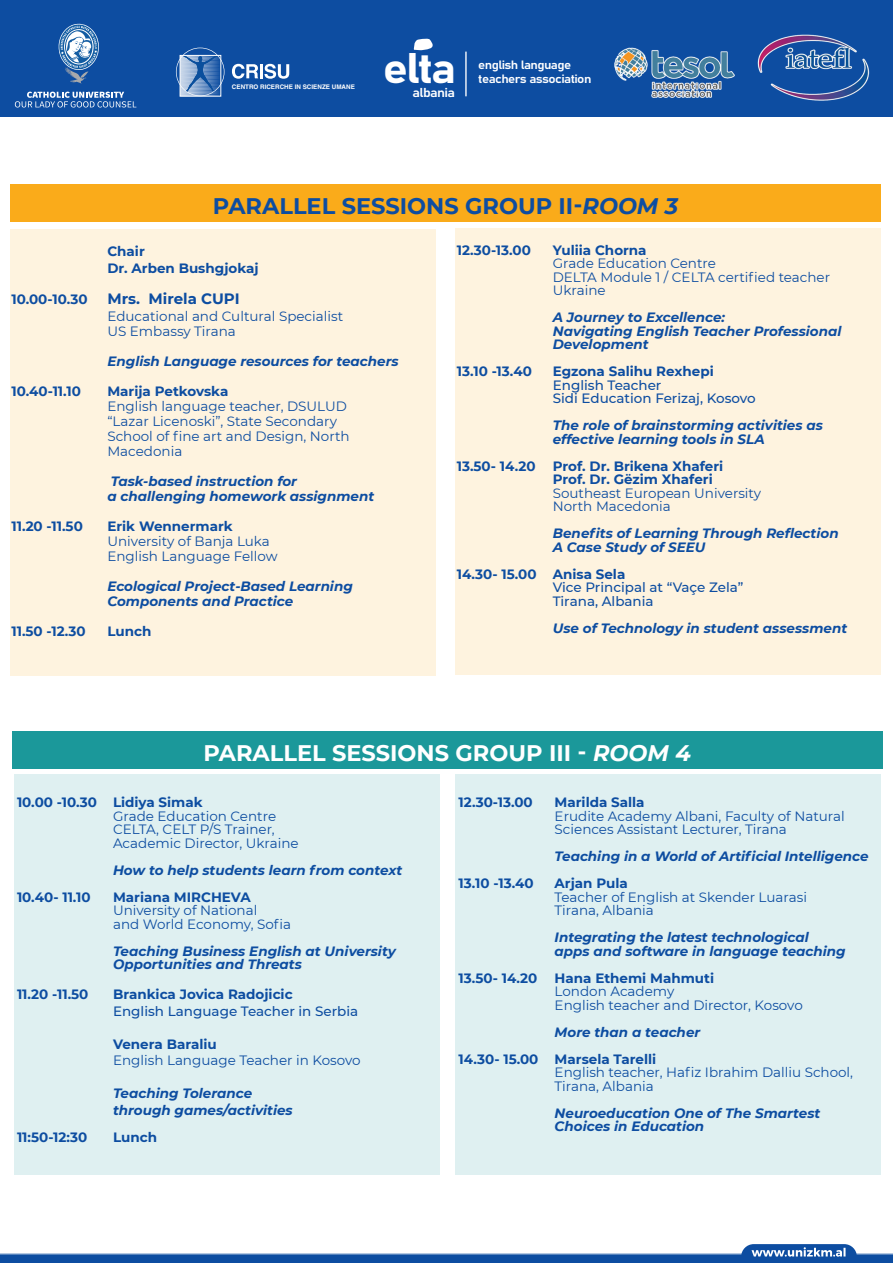
<style>
.page{position:relative;width:893px;height:1263px;background:#fff}
.page>*{position:absolute;margin:0;border:0;box-sizing:border-box;transform-origin:0 0}
.t1{font:42.3px "Bahnschrift";color:#fff;scale:1.12 1}
.t2{font:700 22.5px "Montserrat";color:#fff}
.t3{font:700 22.5px "Montserrat";color:#0d4da1}
.t4{font:700 15px "Montserrat";color:#0d4da1}
.t5{font:italic 700 13.5px/13.5px "Montserrat";color:#0d4da1}
.t6{font:13.5px/13.5px "Montserrat";color:#0d4da1}
.t7{font:700 13.5px/13.5px "Montserrat";color:#0d4da1}
.t8{font:500 13.5px/13.5px "Montserrat";color:#0d4da1}
.t9{font:12.75px "Bahnschrift";letter-spacing:-.045em;color:#fff;scale:1.12 1}
.t10{font:11.85px/14.2px "Bahnschrift";letter-spacing:-.045em;color:#fff;scale:1.12 1}
.t11{font:700 6.3px "Helvetica LT Std";color:#fff}
.s1{font-style:italic}
</style>
<div class="page">
<div style="left:14px;top:774px;width:426px;height:401px;background:#dff0f1"></div>
<div style="left:455px;top:774px;width:426px;height:401px;background:#dff0f1"></div>
<div style="left:0;top:0;width:893px;height:116px;background:#0d4da1"></div>
<svg style="left:58px;top:24px;width:41px;height:59px"></svg>
<svg style="left:15px;top:92px;width:121px;height:16px"></svg>
<svg style="left:232px;top:64px;width:26px;height:15px"></svg>
<hr style="left:260px;top:64px;width:3px;height:14px;background:#fff">
<svg style="left:264px;top:64px;width:25px;height:15px"></svg>
<hr style="left:180px;top:96px;width:41px;height:1px;background:#fff">
<svg style="left:176px;top:48px;width:48px;height:48px"></svg>
<img style="left:757px;top:34px;width:113px;height:67px">
<img style="left:614px;top:47px;width:121px;height:51px">
<svg style="left:413px;top:38px;width:20px;height:12px"></svg>
<hr style="left:465px;top:52px;width:2px;height:44px;background:#fff">
<div style="left:12px;top:731px;width:870px;height:37px;background:#1b989a"></div>
<div style="left:10px;top:229px;width:426px;height:446px;background:#fef3df"></div>
<div style="left:455px;top:229px;width:426px;height:446px;background:#fef3df"></div>
<div style="left:10px;top:184px;width:871px;height:38px;background:#faab1a"></div>
<svg style="left:0;top:1244px;width:893px;height:19px"></svg>
<p class="t11" style="left:232px;top:83px;width:124px">CENTRO RICERCHE IN SCIENZE UMANE</p>
<h1 class="t1" style="left:383px;top:36px;width:67px">elta</h1>
<p class="t9" style="left:412px;top:83px;width:40px">albania</p>
<p class="t10" style="left:478px;top:57px;width:103px">english language teachers association</p>
<h2 class="t3" style="left:213px;top:190px;width:467px">PARALLEL SESSIONS GROUP II-<span class="s1">ROOM 3</span></h2>
<p class="t7" style="left:107px;top:243px;width:153px;line-height:16.5px">Chair<br>Dr. Arben Bushgjokaj</p>
<p class="t7" style="left:457px;top:243px;width:76px">12.30-13.00</p>
<p class="t7" style="left:553px;top:243px;width:95px">Yuliia Chorna</p>
<p class="t6" style="left:553px;top:256px;width:279px">Grade Education Centre<br>DELTA Module 1 / CELTA certified teacher<br>Ukraine</p>
<p class="t5" style="left:553px;top:310px;width:290px">A Journey to Excellence:<br>Navigating English Teacher Professional<br>Development</p>
<p class="t7" style="left:457px;top:364px;width:77px">13.10 -13.40</p>
<p class="t7" style="left:553px;top:364px;width:163px">Egzona Salihu Rexhepi</p>
<p class="t8" style="left:553px;top:378px;width:205px">English Teacher<br>Sidi Education Ferizaj, Kosovo</p>
<p class="t5" style="left:553px;top:418px;width:272px">The role of brainstorming activities as effective learning tools in SLA</p>
<p class="t7" style="left:457px;top:459px;width:80px">13.50- 14.20</p>
<p class="t7" style="left:553px;top:459px;width:172px">Prof. Dr. Brikena Xhaferi<br>Prof. Dr. Gëzim Xhaferi</p>
<p class="t6" style="left:553px;top:486px;width:210px">Southeast European University<br>North Macedonia</p>
<p class="t5" style="left:553px;top:526px;width:287px">Benefits of Learning Through Reflection<br>A Case Study of SEEU</p>
<p class="t7" style="left:457px;top:567px;width:170px">14.30- 15.00 Anisa Sela</p>
<p class="t8" style="left:553px;top:580px;width:192px">Vice Principal at “Vaçe Zela”<br>Tirana, Albania</p>
<p class="t5" style="left:553px;top:621px;width:296px">Use of Technology in student assessment</p>
<p class="t7" style="left:11px;top:292px;width:78px">10.00-10.30</p>
<p class="t4" style="left:107px;top:288px;width:134px">Mrs. Mirela CUPI</p>
<p class="t6" style="left:107px;top:308px;width:237px;line-height:15px">Educational and Cultural Specialist<br>US Embassy Tirana</p>
<p class="t5" style="left:107px;top:354px;width:293px">English Language resources for teachers</p>
<p class="t7" style="left:11px;top:384px;width:71px">10.40-11.10</p>
<p class="t7" style="left:107px;top:384px;width:122px">Marija Petkovska</p>
<p class="t6" style="left:107px;top:398px;width:244px;line-height:15px">English language teacher, DSULUD “Lazar Licenoski”, State Secondary<br>School of fine art and Design, North<br>Macedonia</p>
<p class="t5" style="left:107px;top:473px;width:268px;line-height:15px">Task-based instruction for<br>a challenging homework assignment</p>
<p class="t7" style="left:11px;top:519px;width:73px">11.20 -11.50</p>
<p class="t7" style="left:107px;top:519px;width:127px">Erik Wennermark</p>
<p class="t6" style="left:107px;top:533px;width:172px;line-height:15px">University of Banja Luka<br>English Language Fellow</p>
<p class="t5" style="left:107px;top:578px;width:247px;line-height:15px">Ecological Project-Based Learning<br>Components and Practice</p>
<p class="t7" style="left:11px;top:624px;width:76px">11.50 -12.30</p>
<p class="t7" style="left:107px;top:624px;width:46px">Lunch</p>
<h2 class="t2" style="left:203px;top:736px;width:489px">PARALLEL SESSIONS GROUP III - <span class="s1">ROOM 4</span></h2>
<p class="t7" style="left:17px;top:795px;width:187px">10.00 -10.30 Lidiya Simak</p>
<p class="t6" style="left:113px;top:808px;width:187px">Grade Education Centre<br>CELTA, CELT P/S Trainer,<br>Academic Director, Ukraine</p>
<p class="t5" style="left:113px;top:862px;width:291px">How to help students learn from context</p>
<p class="t7" style="left:17px;top:889px;width:75px">10.40- 11.10</p>
<p class="t7" style="left:113px;top:889px;width:139px">Mariana MIRCHEVA</p>
<p class="t6" style="left:113px;top:903px;width:180px">University of National<br>and World Economy, Sofia</p>
<p class="t5" style="left:113px;top:943px;width:284px">Teaching Business English at University<br>Opportunities and Threats</p>
<p class="t7" style="left:17px;top:987px;width:73px">11.20 -11.50</p>
<p class="t7" style="left:113px;top:987px;width:181px">Brankica Jovica Radojicic</p>
<p class="t8" style="left:113px;top:1003px;width:247px">English Language Teacher in Serbia</p>
<p class="t7" style="left:113px;top:1036px;width:105px">Venera Baraliu</p>
<p class="t6" style="left:113px;top:1053px;width:249px">English Language Teacher in Kosovo</p>
<p class="t5" style="left:113px;top:1084px;width:181px;line-height:16.5px">Teaching Tolerance through games/activities</p>
<p class="t7" style="left:17px;top:1129px;width:72px">11:50-12:30</p>
<p class="t7" style="left:113px;top:1129px;width:46px">Lunch</p>
<p class="t7" style="left:459px;top:795px;width:76px">12.30-13.00</p>
<p class="t7" style="left:555px;top:795px;width:92px">Marilda Salla</p>
<p class="t6" style="left:555px;top:808px;width:292px">Erudite Academy Albani, Faculty of Natural<br>Sciences Assistant Lecturer, Tirana</p>
<p class="t5" style="left:555px;top:849px;width:315px">Teaching in a World of Artificial Intelligence</p>
<p class="t7" style="left:459px;top:876px;width:77px">13.10 -13.40</p>
<p class="t7" style="left:555px;top:876px;width:75px">Arjan Pula</p>
<p class="t6" style="left:555px;top:889px;width:254px">Teacher of English at Skender Luarasi<br>Tirana, Albania</p>
<p class="t5" style="left:555px;top:930px;width:292px">Integrating the latest technological apps and software in language teaching</p>
<p class="t7" style="left:459px;top:970px;width:80px">13.50- 14.20</p>
<p class="t7" style="left:555px;top:970px;width:161px">Hana Ethemi Mahmuti</p>
<p class="t6" style="left:555px;top:984px;width:250px">London Academy<br>English teacher and Director, Kosovo</p>
<p class="t5" style="left:555px;top:1024px;width:147px">More than a teacher</p>
<p class="t7" style="left:459px;top:1051px;width:199px">14.30- 15.00 Marsela Tarelli</p>
<p class="t6" style="left:555px;top:1065px;width:300px">English teacher, Hafiz Ibrahim Dalliu School,<br>Tirana, Albania</p>
<p class="t5" style="left:555px;top:1105px;width:267px">Neuroeducation One of The Smartest<br>Choices in Education</p>
</div>
